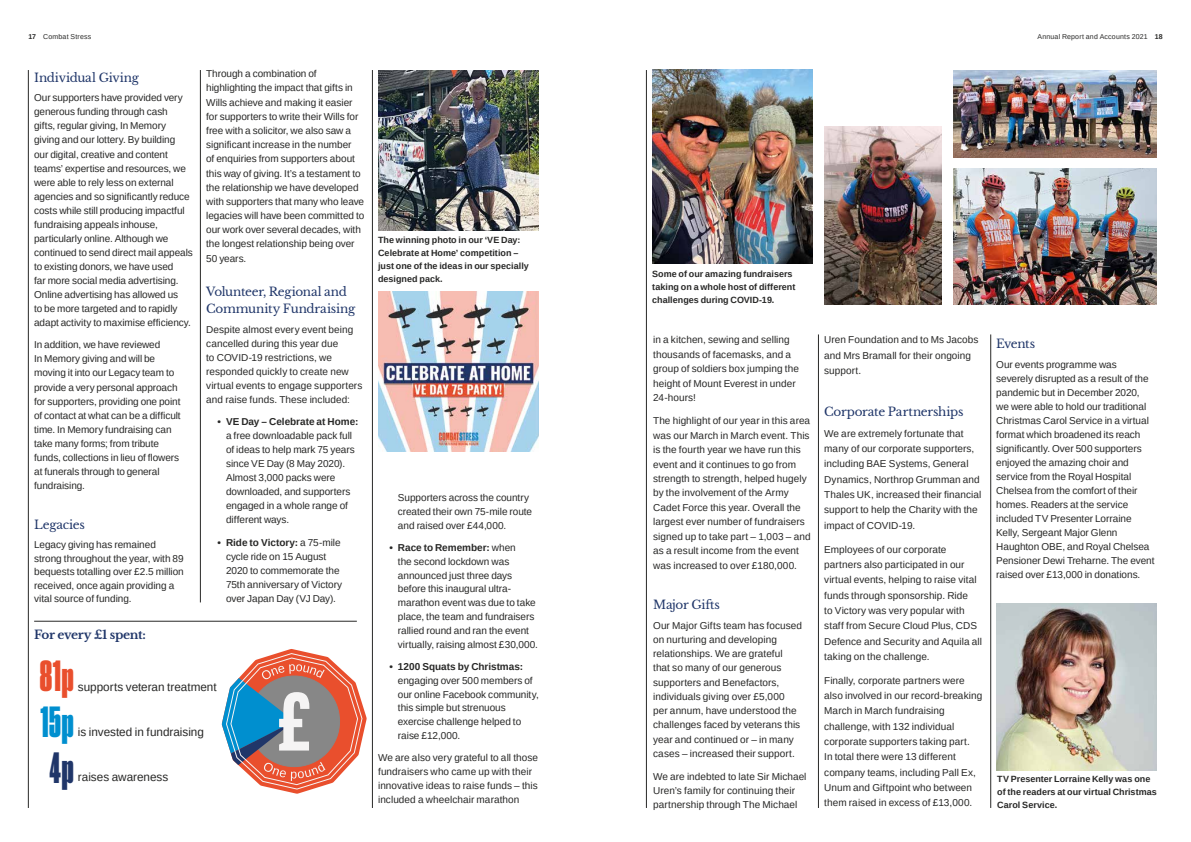
<style>
.page{position:relative;width:1191px;height:842px;background:#fff}
.page>*{position:absolute;margin:0;border:0;box-sizing:border-box;transform-origin:0 0}
.t1{font:41px "Druk Condensed Super";color:#e94f2d}
.t2{font:41px "Druk Condensed Super";color:#008fcf}
.t3{font:41px "Druk Condensed Super";color:#203669}
.t4{font:12px/17.4px "Libre Baskerville";letter-spacing:-.02em;color:#203669}
.t5{font:700 12px "Libre Baskerville";letter-spacing:-.03em;color:#203669}
.t6{font:11.7px "Arimo";color:#282827}
.t7{font:10px/14px "Arimo";color:#282827}
.t8{font:700 10px "Arimo";color:#282827}
.t9{font:700 9px/13px "Arimo";color:#282827}
.t10{font:7px "Arimo";letter-spacing:.025em;color:#282827}
.s1{font-weight:700}
</style>
<div class="page">
<hr style="left:28px;top:70px;width:1px;height:738px;background:#282827">
<hr style="left:646px;top:70px;width:1px;height:738px;background:#282827">
<hr style="left:200px;top:70px;width:1px;height:532px;background:#282827">
<hr style="left:372px;top:70px;width:1px;height:738px;background:#282827">
<hr style="left:818px;top:334px;width:1px;height:474px;background:#282827">
<hr style="left:990px;top:334px;width:1px;height:474px;background:#282827">
<img style="left:378px;top:70px;width:161px;height:161px">
<img style="left:824px;top:126px;width:118px;height:179px">
<img style="left:953px;top:169px;width:204px;height:136px">
<img style="left:378px;top:291px;width:161px;height:161px">
<hr style="left:34px;top:621px;width:323px;height:1px;background:#282827">
<svg style="left:222px;top:649px;width:145px;height:145px"></svg>
<img style="left:996px;top:604px;width:161px;height:166px">
<img style="left:652px;top:70px;width:161px;height:193px">
<img style="left:953px;top:70px;width:204px;height:87px">
<p class="t10" style="left:28px;top:32px;width:64px"><span class="s1">17</span> Combat Stress</p>
<p class="t10" style="left:1037px;top:32px;width:127px">Annual Report and Accounts 2021 <span class="s1">18</span></p>
<p class="t7" style="left:206px;top:67px;width:160px">Through a combination of highlighting the impact that gifts in Wills achieve and making it easier for supporters to write their Wills for free with a solicitor, we also saw a significant increase in the number<br>of enquiries from supporters about this way of giving. It’s a testament to the relationship we have developed with supporters that many who leave legacies will have been committed to our work over several decades, with the longest relationship being over 50 years.</p>
<p class="t4" style="left:206px;top:283px;width:151px">Volunteer, Regional and<br>Community Fundraising</p>
<p class="t7" style="left:206px;top:323px;width:158px">Despite almost every event being cancelled during this year due<br>to COVID-19 restrictions, we responded quickly to create new virtual events to engage supporters and raise funds. These included:</p>
<p class="t8" style="left:217px;top:415px;width:142px">• VE Day – Celebrate at Home:</p>
<p class="t7" style="left:226px;top:429px;width:130px">a free downloadable pack full of ideas to help mark 75 years since VE Day (8 May 2020).<br>Almost 3,000 packs were downloaded, and supporters engaged in a whole range of different ways.</p>
<p class="t7" style="left:226px;top:535px;width:118px;text-indent:-8px"><span class="s1">• Ride to Victory:</span> a 75-mile cycle ride on 15 August<br>2020 to commemorate the<br>75th anniversary of Victory over Japan Day (VJ Day).</p>
<p class="t4" style="left:34px;top:69px;width:106px">Individual Giving</p>
<p class="t7" style="left:34px;top:91px;width:160px">Our supporters have provided very generous funding through cash<br>gifts, regular giving, In Memory giving and our lottery. By building<br>our digital, creative and content teams’ expertise and resources, we were able to rely less on external agencies and so significantly reduce costs while still producing impactful fundraising appeals inhouse, particularly online. Although we continued to send direct mail appeals to existing donors, we have used<br>far more social media advertising.<br>Online advertising has allowed us<br>to be more targeted and to rapidly adapt activity to maximise efficiency.</p>
<p class="t7" style="left:34px;top:338px;width:148px">In addition, we have reviewed<br>In Memory giving and will be moving it into our Legacy team to provide a very personal approach for supporters, providing one point of contact at what can be a difficult time. In Memory fundraising can take many forms; from tribute funds, collections in lieu of flowers at funerals through to general fundraising.</p>
<p class="t4" style="left:34px;top:516px;width:52px">Legacies</p>
<p class="t7" style="left:34px;top:538px;width:151px;line-height:13.6px">Legacy giving has remained strong throughout the year, with 89 bequests totalling over £2.5 million received, once again providing a vital source of funding.</p>
<p class="t9" style="left:378px;top:234px;width:152px">The winning photo in our ‘VE Day:<br>Celebrate at Home’ competition – just one of the ideas in our specially designed pack.</p>
<p class="t9" style="left:652px;top:268px;width:145px">Some of our amazing fundraisers taking on a whole host of different challenges during COVID-19.</p>
<p class="t7" style="left:653px;top:333px;width:147px;line-height:14.4px">in a kitchen, sewing and selling thousands of facemasks, and a group of soldiers box jumping the height of Mount Everest in under<br>24-hours!</p>
<p class="t7" style="left:653px;top:414px;width:159px;line-height:14.4px">The highlight of our year in this area was our March in March event. This is the fourth year we have run this event and it continues to go from strength to strength, helped hugely by the involvement of the Army Cadet Force this year. Overall the largest ever number of fundraisers signed up to take part – 1,003 – and as a result income from the event was increased to over £180,000.</p>
<p class="t4" style="left:653px;top:596px;width:68px">Major Gifts</p>
<p class="t7" style="left:653px;top:618px;width:150px">Our Major Gifts team has focused on nurturing and developing relationships. We are grateful that so many of our generous supporters and Benefactors, individuals giving over £5,000<br>per annum, have understood the challenges faced by veterans this year and continued or – in many cases – increased their support.</p>
<p class="t7" style="left:653px;top:769px;width:155px">We are indebted to late Sir Michael<br>Uren’s family for continuing their partnership through The Michael</p>
<p class="t7" style="left:824px;top:332px;width:156px;line-height:15.4px">Uren Foundation and to Ms Jacobs and Mrs Bramall for their ongoing support.</p>
<p class="t4" style="left:824px;top:403px;width:141px">Corporate Partnerships</p>
<p class="t7" style="left:824px;top:426px;width:159px;line-height:15.3px">We are extremely fortunate that many of our corporate supporters, including BAE Systems, General<br>Dynamics, Northrop Grumman and<br>Thales UK, increased their financial support to help the Charity with the impact of COVID-19.</p>
<p class="t7" style="left:824px;top:541px;width:159px;line-height:15.3px">Employees of our corporate partners also participated in our virtual events, helping to raise vital funds through sponsorship. Ride<br>to Victory was very popular with staff from Secure Cloud Plus, CDS<br>Defence and Security and Aquila all taking on the challenge.</p>
<p class="t7" style="left:824px;top:673px;width:160px;line-height:15.3px">Finally, corporate partners were also involved in our record-breaking<br>March in March fundraising challenge, with 132 individual corporate supporters taking part.<br>In total there were 13 different company teams, including Pall Ex,<br>Unum and Giftpoint who between them raised in excess of £13,000.</p>
<p class="t4" style="left:996px;top:335px;width:40px">Events</p>
<p class="t7" style="left:996px;top:357px;width:160px">Our events programme was severely disrupted as a result of the pandemic but in December 2020, we were able to hold our traditional<br>Christmas Carol Service in a virtual format which broadened its reach significantly. Over 500 supporters enjoyed the amazing choir and service from the Royal Hospital<br>Chelsea from the comfort of their homes. Readers at the service included TV Presenter Lorraine<br>Kelly, Sergeant Major Glenn<br>Haughton OBE, and Royal Chelsea<br>Pensioner Dewi Treharne. The event raised over £13,000 in donations.</p>
<p class="t7" style="left:398px;top:491px;width:136px">Supporters across the country created their own 75-mile route and raised over £44,000.</p>
<p class="t7" style="left:398px;top:541px;width:142px;text-indent:-8px"><span class="s1">• Race to Remember:</span> when<br>the second lockdown was announced just three days before this inaugural ultra&shy;marathon event was due to take place, the team and fundraisers rallied round and ran the event virtually, raising almost £30,000.</p>
<p class="t8" style="left:389px;top:660px;width:135px">• 1200 Squats by Christmas:</p>
<p class="t7" style="left:398px;top:673px;width:142px">engaging over 500 members of our online Facebook community, this simple but strenuous exercise challenge helped to raise £12,000.</p>
<p class="t7" style="left:378px;top:751px;width:162px">We are also very grateful to all those fundraisers who came up with their innovative ideas to raise funds – this included a wheelchair marathon</p>
<p class="t5" style="left:34px;top:628px;width:113px">For every £1 spent:</p>
<h1 class="t1" style="left:40px;top:651px;width:35px">81p</h1>
<h1 class="t2" style="left:40px;top:697px;width:35px">15p</h1>
<h1 class="t3" style="left:49px;top:743px;width:26px">4p</h1>
<p class="t6" style="left:78px;top:679px;width:140px">supports veteran treatment</p>
<p class="t6" style="left:78px;top:724px;width:128px">is invested in fundraising</p>
<p class="t6" style="left:78px;top:769px;width:92px">raises awareness</p>
<p class="t9" style="left:997px;top:772px;width:161px">TV Presenter Lorraine Kelly was one of the readers at our virtual Christmas<br>Carol Service.</p>
</div>
